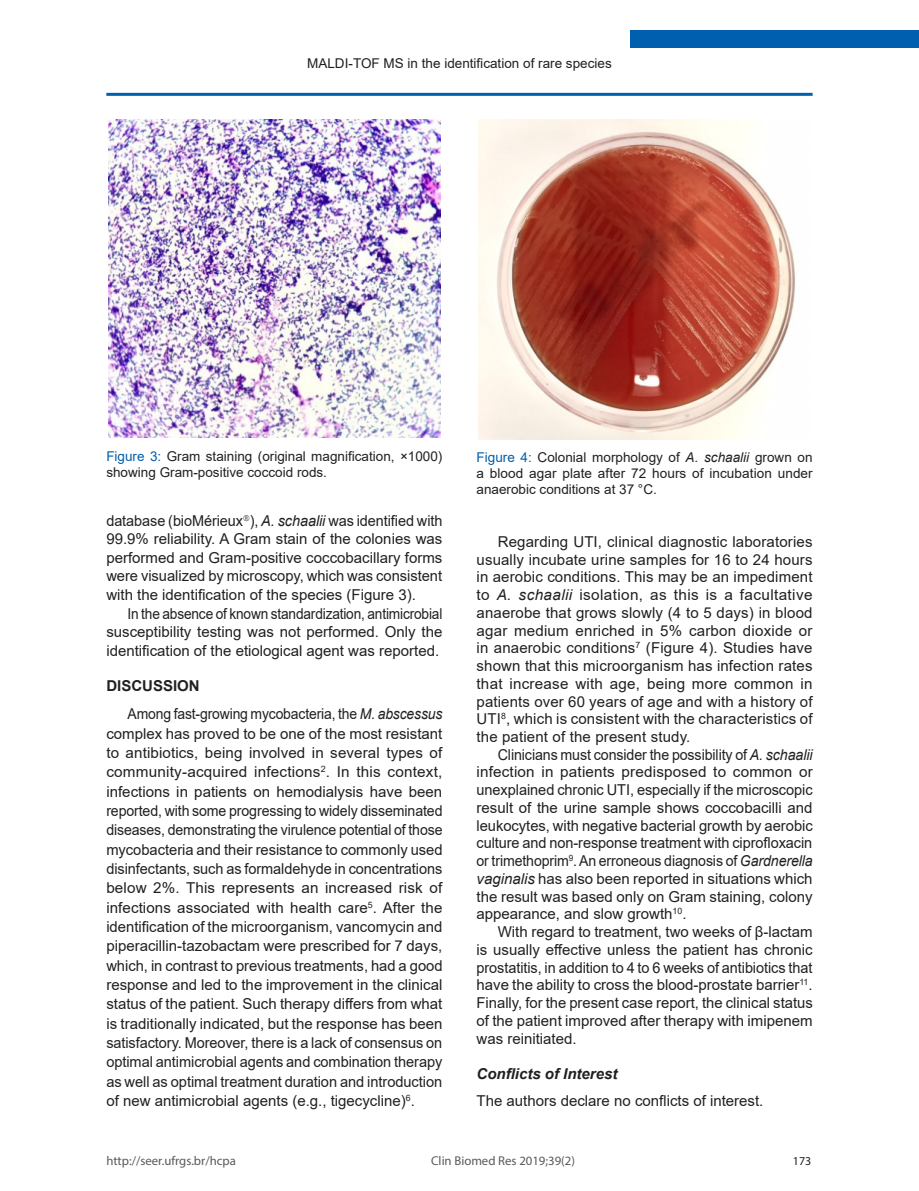
<style>
.page{position:relative;width:919px;height:1191px;background:#fff}
.page>*{position:absolute;margin:0;border:0;box-sizing:border-box;transform-origin:0 0}
.Paragraph{font:15px/19.4px "Arial";color:#231f20;text-align:justify;scale:.93 1}
.Paragraph-2{font:15px/17.7px "Arial";color:#231f20;text-align:justify}
.Paragraph-3{font:15px/17.7px "Arial";color:#231f20;text-align:justify;scale:.95 1}
.Paragraph-4{font:15px/18.6px "Arial";color:#231f20;text-align:justify;scale:.96 1}
.Paragraph-5{font:15px/18.6px "Arial";color:#231f20;text-align:justify;scale:.91 1}
.fnConflict{font:15px "Arial";color:#231f20}
.fnConflictTitle{font:italic 700 15px "Arial";color:#231f20}
.Heading1{font:700 15px "Arial";color:#231f20}
.FigureCaption{font:13.5px/16.2px "Arial";color:#231f20}
.t1{font:12.75px "Myriad Pro";color:#58595b}
.t2{font:12px "Myriad Pro";color:#231f20}
.s1{color:#005fae}
.s2{font-style:italic}
</style>
<div class="page">
<div style="left:631px;top:31px;width:287px;height:17px;background:#005fae"></div>
<hr style="left:106px;top:93px;width:706px;height:3px;background:#005fae">
<img style="left:109px;top:119px;width:331px;height:319px">
<img style="left:478px;top:119px;width:318px;height:320px">
<p class="FigureCaption" style="left:307px;top:55px;width:306px">MALDI-TOF MS in the identification of rare species</p>
<p class="FigureCaption" style="left:106px;top:447px;width:337px"><span class="s1">Figure 3:</span> Gram staining (original magnification, ×1000) showing Gram-positive coccoid rods.</p>
<p class="FigureCaption" style="left:476px;top:449px;width:338px;text-align:justify"><span class="s1">Figure 4:</span> Colonial morphology of <span class="s2">A. schaalii</span> grown on a blood agar plate after 72 hours of incubation under anaerobic conditions at 37 °C.</p>
<p class="Paragraph-4" style="left:106px;top:511px;width:351px">database (bioMérieux ), <span class="s2">A. schaalii</span> was identified with 99.9% reliability. A Gram stain of the colonies was performed and Gram-positive coccobacillary forms were visualized by microscopy, which was consistent with the identification of the species (Figure 3).</p>
<p class="Paragraph-5" style="left:106px;top:604px;width:371px;text-indent:21px">In the absence of known standardization, antimicrobial susceptibility testing was not performed. Only the identification of the etiological agent was reported.</p>
<p class="Heading1" style="left:106px;top:675px;width:95px">DISCUSSION</p>
<p class="Paragraph" style="left:106px;top:704px;width:363px;text-indent:21px">Among fast-growing mycobacteria, the <span class="s2">M. abscessus </span>complex has proved to be one of the most resistant to antibiotics, being involved in several types of community-acquired infections<sup>2</sup>. In this context, infections in patients on hemodialysis have been reported, with some progressing to widely disseminated diseases, demonstrating the virulence potential of those mycobacteria and their resistance to commonly used disinfectants, such as formaldehyde in concentrations below 2%. This represents an increased risk of infections associated with health care<sup>5</sup>. After the identification of the microorganism, vancomycin and piperacillin-tazobactam were prescribed for 7 days, which, in contrast to previous treatments, had a good response and led to the improvement in the clinical status of the patient. Such therapy differs from what is traditionally indicated, but the response has been satisfactory. Moreover, there is a lack of consensus on optimal antimicrobial agents and combination therapy as well as optimal treatment duration and introduction of new antimicrobial agents (e.g., tigecycline)<sup>6</sup>.</p>
<p class="Paragraph-2" style="left:476px;top:532px;width:337px;text-indent:21px">Regarding UTI, clinical diagnostic laboratories usually incubate urine samples for 16 to 24 hours in aerobic conditions. This may be an impediment to <span class="s2">A. schaalii</span> isolation, as this is a facultative anaerobe that grows slowly (4 to 5 days) in blood agar medium enriched in 5% carbon dioxide or in anaerobic conditions<sup>7</sup> (Figure 4). Studies have shown that this microorganism has infection rates that increase with age, being more common in patients over 60 years of age and with a history of UTI<sup>8</sup>, which is consistent with the characteristics of the patient of the present study.</p>
<p class="Paragraph-3" style="left:476px;top:745px;width:355px;text-indent:21px">Clinicians must consider the possibility of <span class="s2">A. schaalii </span>infection in patients predisposed to common or unexplained chronic UTI, especially if the microscopic result of the urine sample shows coccobacilli and leukocytes, with negative bacterial growth by aerobic culture and non-response treatment with ciprofloxacin or trimethoprim<sup>9</sup>. An erroneous diagnosis of <span class="s2">Gardnerella vaginalis</span> has also been reported in situations which the result was based only on Gram staining, colony appearance, and slow growth<sup>10</sup>.</p>
<p class="Paragraph-2" style="left:476px;top:923px;width:338px;text-indent:21px">With regard to treatment, two weeks of β-lactam is usually effective unless the patient has chronic prostatitis, in addition to 4 to 6 weeks of antibiotics that have the ability to cross the blood-prostate barrier<sup>11</sup>.<br>Finally, for the present case report, the clinical status of the patient improved after therapy with imipenem was reinitiated.</p>
<p class="fnConflictTitle" style="left:476px;top:1064px;width:142px">Conflicts of Interest</p>
<p class="fnConflict" style="left:476px;top:1090px;width:288px">The authors declare no conflicts of interest.</p>
<p class="t1" style="left:106px;top:1153px;width:131px">http://seer.ufrgs.br/hcpa</p>
<p class="t1" style="left:431px;top:1153px;width:145px">Clin Biomed Res 2019;39(2)</p>
<p class="t2" style="left:792px;top:1153px;width:20px">173</p>
</div>
